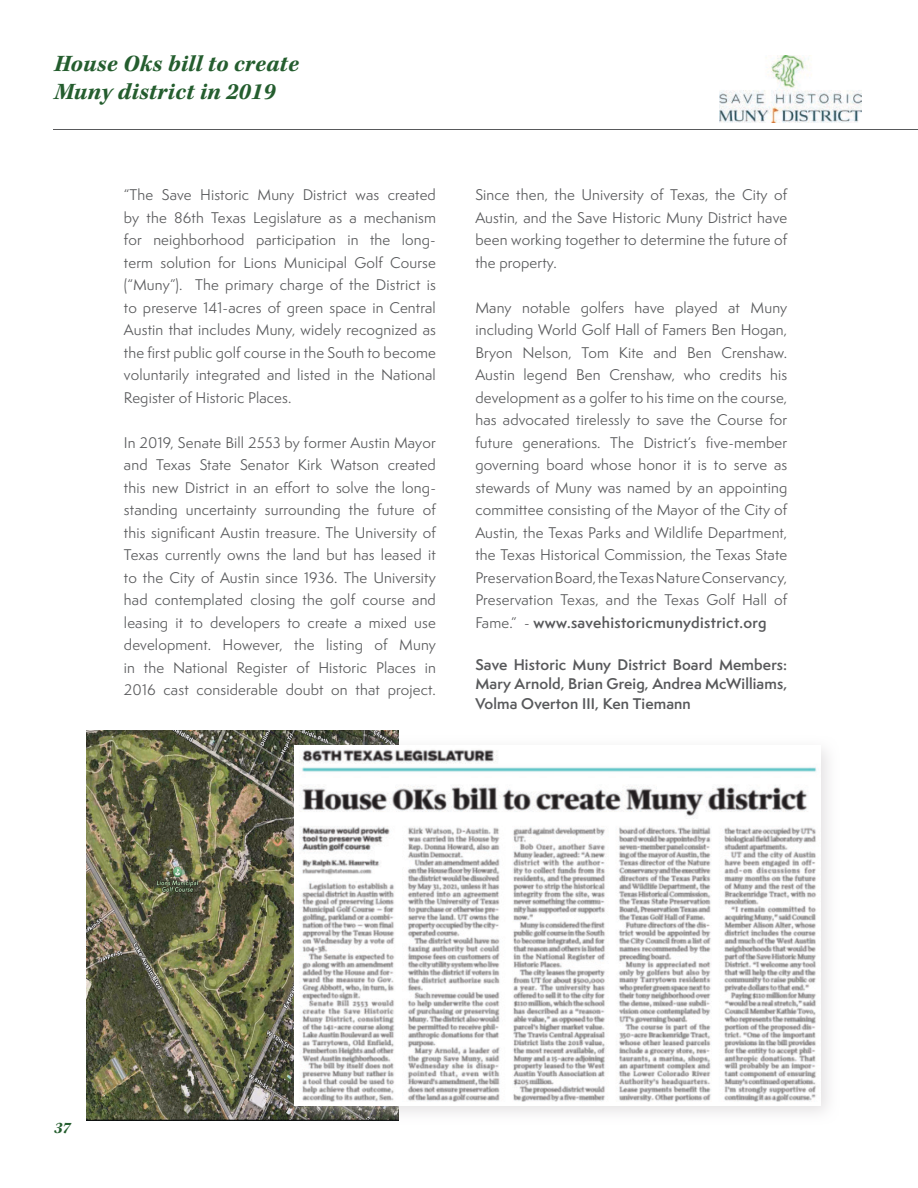
<style>
.page{position:relative;width:918px;height:1188px;background:#fff}
.page>*{position:absolute;margin:0;border:0;box-sizing:border-box;transform-origin:0 0}
.t1{font:italic 700 24px/28.5px "Kepler Std";letter-spacing:.01em;color:#245d2e}
.t2{font:italic 700 16.5px "Kepler Std";color:#245d2e}
.t3{font:14.25px/22.5px "Semplicita Pro";letter-spacing:.01em;color:#58595b;text-align:justify}
.t4{font:600 14.25px/19.5px "Semplicita Pro";letter-spacing:.01em;color:#58595b;text-align:justify}
.s1{font-weight:600}
</style>
<div class="page">
<hr style="left:54px;top:129px;width:864px;height:1px;background:#58595b">
<img style="left:720px;top:56px;width:142px;height:67px">
<img style="left:87px;top:730px;width:312px;height:390px">
<div style="left:284px;top:735px;width:557px;height:390px;background:#cecacc;opacity:.55"></div>
<img style="left:294px;top:745px;width:526px;height:360px">
<hr style="left:917px;top:0;width:1px;height:1188px;background:#6b7f58">
<p class="t1" style="left:54px;top:50px;width:246px">House Oks bill to create<br>Muny district in 2019</p>
<p class="t3" style="left:124px;top:183px;width:313px">“The Save Historic Muny District was created by the 86th Texas Legislature as a mechanism for neighborhood participation in the long&shy;term solution for Lions Municipal Golf Course (“Muny”). The primary charge of the District is to preserve 141-acres of green space in Central Austin that includes Muny, widely recognized as the first public golf course in the South to become voluntarily integrated and listed in the National Register of Historic Places.</p>
<p class="t3" style="left:124px;top:431px;width:313px">In 2019, Senate Bill 2553 by former Austin Mayor and Texas State Senator Kirk Watson created this new District in an effort to solve the long&shy;standing uncertainty surrounding the future of this significant Austin treasure. The University of Texas currently owns the land but has leased it to the City of Austin since 1936. The University had contemplated closing the golf course and leasing it to developers to create a mixed use development. However, the listing of Muny in the National Register of Historic Places in 2016 cast considerable doubt on that project.</p>
<p class="t3" style="left:475px;top:184px;width:313px">Since then, the University of Texas, the City of Austin, and the Save Historic Muny District have been working together to determine the future of the property.</p>
<p class="t3" style="left:475px;top:296px;width:313px">Many notable golfers have played at Muny including World Golf Hall of Famers Ben Hogan, Bryon Nelson, Tom Kite and Ben Crenshaw.<br>Austin legend Ben Crenshaw, who credits his development as a golfer to his time on the course, has advocated tirelessly to save the Course for future generations. The District’s five-member governing board whose honor it is to serve as stewards of Muny was named by an appointing committee consisting of the Mayor of the City of Austin, the Texas Parks and Wildlife Department, the Texas Historical Commission, the Texas State Preservation Board, the Texas Nature Conservancy, Preservation Texas, and the Texas Golf Hall of Fame.” - <span class="s1">www.savehistoricmunydistrict.org</span></p>
<p class="t4" style="left:475px;top:655px;width:313px">Save Historic Muny District Board Members:<br>Mary Arnold, Brian Greig, Andrea McWilliams, Volma Overton III, Ken Tiemann</p>
<p class="t2" style="left:54px;top:1119px;width:18px">37</p>
</div>
